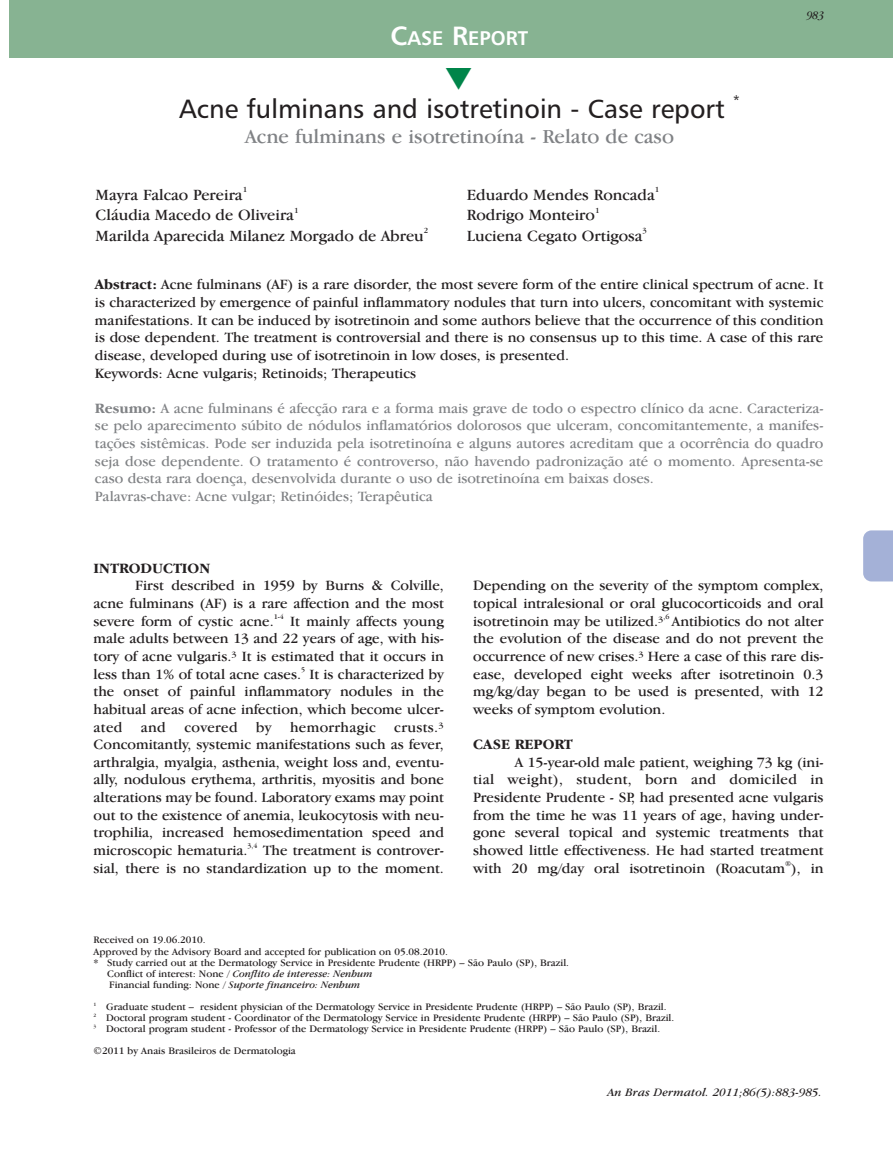
<style>
.page{position:relative;width:893px;height:1160px;background:#fff}
.page>*{position:absolute;margin:0;border:0;box-sizing:border-box;transform-origin:0 0}
.t1{font:26.4px "Humanist 777 BT Roman B";color:#231f20}
.t2{font:20.55px "Garamond IT Cby BT";color:#808285}
.t3{font:19.8px "Humanist 777 BT Bold B";color:#fff}
.t4{font:16.2px "Garamond IT Cby BT";color:#231f20}
.t5{font:14.7px/17.7px "Garamond IT Cby BT";color:#231f20;text-align:justify}
.t6{font:14.7px/17.7px "Garamond IT Cby BT";color:#808285}
.t7{font:700 14.7px "Garamond IT Cby BT";color:#231f20}
.t8{font:14.7px "Garamond IT Cby BT";letter-spacing:.02em;color:#231f20}
.t9{font:13.2px "Humanist 777 BT Roman B";color:#231f20}
.t10{font:italic 11.7px "Garamond IT Cby BT";letter-spacing:.015em;color:#231f20}
.t11{font:italic 11.7px "Garamond IT Cby BT";letter-spacing:.015em;color:#231f20;scale:.9 1}
.t12{font:10.35px/10.9px "Garamond IT Cby BT";color:#231f20}
.t13{font:8.1px "Garamond IT Cby BT";color:#231f20}
.t14{font:7.35px "Garamond IT Cby BT";color:#231f20}
.t15{font:5.1px "Garamond IT Cby BT";color:#231f20}
.s1{font-size:26.4px}
.s2{font-weight:700}
.s3{font-style:italic}
</style>
<div class="page">
<svg style="left:863px;top:530px;width:29px;height:51px"></svg>
<div style="left:10px;top:0;width:882px;height:58px;background:#87b392"></div>
<h3 class="t3" style="left:390px;top:30px;width:139px"><span class="s1">C</span>ASE <span class="s1">R</span>EPORT</h3>
<h1 class="t1" style="left:179px;top:98px;width:547px">Acne fulminans and isotretinoin - Case report</h1>
<h2 class="t2" style="left:245px;top:129px;width:430px">Acne fulminans e isotretinoína - Relato de caso</h2>
<p class="t9" style="left:732px;top:95px;width:8px">*</p>
<p class="t11" style="left:806px;top:11px;width:21px">983</p>
<p class="t4" style="left:96px;top:188px;width:148px">Mayra Falcao Pereira</p>
<p class="t13" style="left:242px;top:187px;width:6px">1</p>
<p class="t4" style="left:466px;top:188px;width:189px">Eduardo Mendes Roncada</p>
<p class="t13" style="left:654px;top:187px;width:6px">1</p>
<p class="t4" style="left:96px;top:209px;width:200px">Cláudia Macedo de Oliveira</p>
<p class="t13" style="left:294px;top:207px;width:6px">1</p>
<p class="t4" style="left:466px;top:209px;width:129px">Rodrigo Monteiro</p>
<p class="t13" style="left:594px;top:207px;width:6px">1</p>
<p class="t4" style="left:96px;top:230px;width:329px">Marilda Aparecida Milanez Morgado de Abreu</p>
<p class="t13" style="left:423px;top:228px;width:6px">2</p>
<p class="t4" style="left:466px;top:230px;width:177px">Luciena Cegato Ortigosa</p>
<p class="t13" style="left:642px;top:228px;width:6px">3</p>
<p class="t5" style="left:95px;top:277px;width:729px;text-align:left"><span class="s2">Abstract:</span> Acne fulminans (AF) is a rare disorder, the most severe form of the entire clinical spectrum of acne. It is characterized by emergence of painful inflammatory nodules that turn into ulcers, concomitant with systemic manifestations. It can be induced by isotretinoin and some authors believe that the occurrence of this condition is dose dependent. The treatment is controversial and there is no consensus up to this time. A case of this rare disease, developed during use of isotretinoin in low doses, is presented.<br>Keywords: Acne vulgaris; Retinoids; Therapeutics</p>
<p class="t6" style="left:95px;top:400px;width:729px"><span class="s2">Resumo:</span> A acne fulminans é afecção rara e a forma mais grave de todo o espectro clínico da acne. Caracteriza&shy;se pelo aparecimento súbito de nódulos inflamatórios dolorosos que ulceram, concomitantemente, a manifes&shy;tações sistêmicas. Pode ser induzida pela isotretinoína e alguns autores acreditam que a ocorrência do quadro seja dose dependente. O tratamento é controverso, não havendo padronização até o momento. Apresenta-se caso desta rara doença, desenvolvida durante o uso de isotretinoína em baixas doses.<br>Palavras-chave: Acne vulgar; Retinóides; Terapêutica</p>
<p class="t7" style="left:94px;top:563px;width:118px">INTRODUCTION</p>
<p class="t5" style="left:94px;top:578px;width:352px;text-indent:42px">First described in 1959 by Burns &amp; Colville, acne fulminans (AF) is a rare affection and the most severe form of cystic acne.</p>
<p class="t14" style="left:273px;top:614px;width:12px">1-4</p>
<p class="t5" style="left:94px;top:613px;width:352px;text-indent:196px">It mainly affects young male adults between 13 and 22 years of age, with his&shy;tory of acne vulgaris.³ It is estimated that it occurs in less than 1% of total acne cases.</p>
<p class="t14" style="left:301px;top:667px;width:6px">5</p>
<p class="t5" style="left:94px;top:666px;width:352px;text-indent:216px">It is characterized by the onset of painful inflammatory nodules in the habitual areas of acne infection, which become ulcer&shy;ated</p>
<p class="t5" style="left:141px;top:719px;width:27px">and</p>
<p class="t8" style="left:184px;top:721px;width:55px">covered</p>
<p class="t5" style="left:256px;top:719px;width:17px">by</p>
<p class="t8" style="left:290px;top:721px;width:87px">hemorrhagic</p>
<p class="t5" style="left:94px;top:719px;width:352px;text-indent:300px">crusts.³<br>Concomitantly, systemic manifestations such as fever, arthralgia, myalgia, asthenia, weight loss and, eventu&shy;ally, nodulous erythema, arthritis, myositis and bone alterations may be found. Laboratory exams may point out to the existence of anemia, leukocytosis with neu&shy;trophilia, increased hemosedimentation speed and microscopic hematuria.</p>
<p class="t14" style="left:247px;top:843px;width:12px">3,4</p>
<p class="t5" style="left:94px;top:843px;width:352px;text-align:right">The treatment is controver-<br>sial, there is no standardization up to the moment.</p>
<p class="t5" style="left:473px;top:578px;width:352px">Depending on the severity of the symptom complex, topical intralesional or oral glucocorticoids and oral isotretinoin may be utilized.³</p>
<p class="t14" style="left:663px;top:614px;width:8px">,6</p>
<p class="t5" style="left:473px;top:613px;width:352px;text-indent:199px">Antibiotics do not alter the evolution of the disease and do not prevent the occurrence of new crises.³ Here a case of this rare dis&shy;ease, developed eight weeks after isotretinoin 0.3 mg/kg/day began to be used is presented, with 12 weeks of symptom evolution.</p>
<p class="t7" style="left:473px;top:739px;width:101px">CASE REPORT</p>
<p class="t5" style="left:473px;top:754px;width:352px;text-indent:42px">A 15-year-old male patient, weighing 73 kg (ini&shy;tial weight), student, born and domiciled in Presidente Prudente - SP, had presented acne vulgaris from the time he was 11 years of age, having under&shy;gone several topical and systemic treatments that showed little effectiveness. He had started treatment with 20 mg/day oral isotretinoin (Roacutam ), in</p>
<p class="t14" style="left:784px;top:861px;width:8px">®</p>
<p class="t12" style="left:94px;top:934px;width:355px;line-height:12.3px">Received on 19.06.2010.<br>Approved by the Advisory Board and accepted for publication on 05.08.2010.</p>
<p class="t12" style="left:107px;top:958px;width:463px;text-indent:-14px">* Study carried out at the Dermatology Service in Presidente Prudente (HRPP) – São Paulo (SP), Brazil.<br>Conflict of interest: None / <span class="s3">Conflito de interesse: Nenhum<br></span>Financial funding: None / <span class="s3">Suporte financeiro: Nenhum</span></p>
<p class="t15" style="left:94px;top:1002px;width:4px">1</p>
<p class="t12" style="left:106px;top:1002px;width:561px">Graduate student – resident physician of the Dermatology Service in Presidente Prudente (HRPP) – São Paulo (SP), Brazil.</p>
<p class="t15" style="left:94px;top:1013px;width:4px">2</p>
<p class="t12" style="left:106px;top:1013px;width:569px">Doctoral program student - Coordinator of the Dermatology Service in Presidente Prudente (HRPP) – São Paulo (SP), Brazil.</p>
<p class="t15" style="left:94px;top:1024px;width:4px">3</p>
<p class="t12" style="left:94px;top:1019px;width:567px;line-height:22px;text-indent:13px">Doctoral program student - Professor of the Dermatology Service in Presidente Prudente (HRPP) – São Paulo (SP), Brazil. ©2011 by Anais Brasileiros de Dermatologia</p>
<p class="t10" style="left:607px;top:1087px;width:216px">An Bras Dermatol. 2011;86(5):883-985.</p>
</div>
